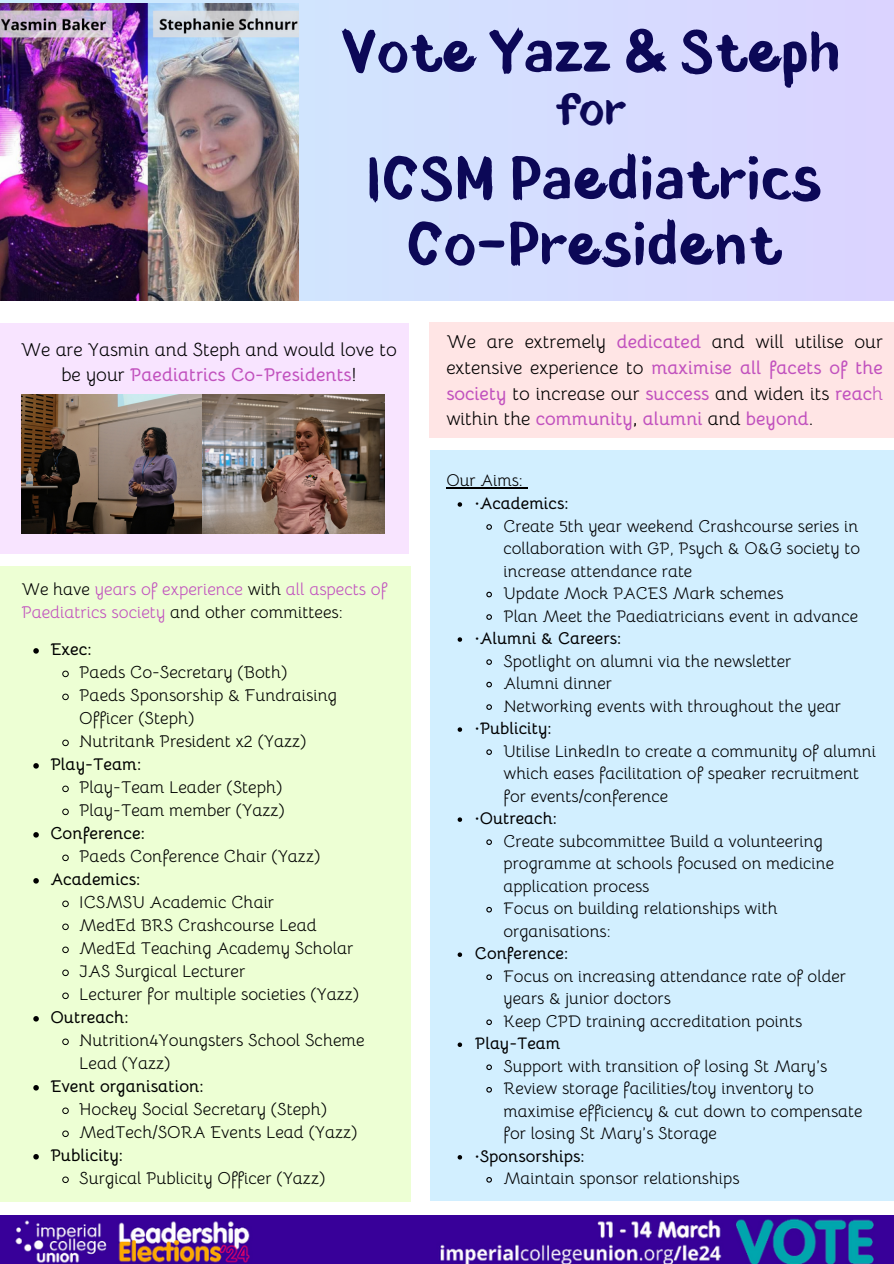
<style>
.page{position:relative;width:894px;height:1264px;background:#fff}
.page>*{position:absolute;margin:0;border:0;box-sizing:border-box;transform-origin:0 0}
.t1{font:700 58.8px/65.6px "Blushes";color:#0c0857;text-align:center}
.t2{font:700 58.05px "Blushes";color:#0c0857}
.t3{font:700 46.2px "Blushes";color:#0c0857}
.t4{font:18.6px/25.8px "Bellota";color:#000;text-align:center}
.t5{font:17.1px/23px "Bellota";color:#000}
.t6{font:17.1px/23px "Bellota";color:#c151be}
.t7{font:700 17.1px "Bellota";color:#000}
.t8{font:16.8px/22.5px "Bellota";color:#000}
.t9{font:700 16.8px "Bellota";color:#000}
.s1{font-weight:700;color:#c151be}
.s2{color:#000}
.s3{color:#c151be}
.s4{font-weight:700}
</style>
<div class="page">
<div style="left:0;top:0;width:893px;height:301px;background:#d6dcff"></div>
<div style="left:0;top:323px;width:409px;height:230px;background:#f8e4ff"></div>
<img style="left:0;top:1215px;width:893px;height:48px">
<img style="left:0;top:3px;width:298px;height:297px">
<img style="left:21px;top:394px;width:363px;height:139px">
<div style="left:0;top:565px;width:410px;height:636px;background:#edffd4"></div>
<svg style="left:33px;top:648px;width:6px;height:5px"></svg>
<svg style="left:62px;top:670px;width:7px;height:7px"></svg>
<svg style="left:62px;top:693px;width:7px;height:7px"></svg>
<svg style="left:62px;top:739px;width:7px;height:7px"></svg>
<svg style="left:33px;top:763px;width:6px;height:5px"></svg>
<svg style="left:62px;top:785px;width:7px;height:7px"></svg>
<svg style="left:62px;top:808px;width:7px;height:7px"></svg>
<svg style="left:33px;top:832px;width:6px;height:5px"></svg>
<svg style="left:62px;top:854px;width:7px;height:7px"></svg>
<svg style="left:33px;top:878px;width:6px;height:5px"></svg>
<svg style="left:62px;top:900px;width:7px;height:7px"></svg>
<svg style="left:62px;top:923px;width:7px;height:7px"></svg>
<svg style="left:62px;top:946px;width:7px;height:7px"></svg>
<svg style="left:62px;top:969px;width:7px;height:7px"></svg>
<svg style="left:62px;top:992px;width:7px;height:7px"></svg>
<svg style="left:33px;top:1016px;width:6px;height:5px"></svg>
<svg style="left:62px;top:1038px;width:7px;height:7px"></svg>
<svg style="left:33px;top:1085px;width:6px;height:5px"></svg>
<svg style="left:62px;top:1107px;width:7px;height:7px"></svg>
<svg style="left:62px;top:1130px;width:7px;height:7px"></svg>
<svg style="left:33px;top:1154px;width:6px;height:5px"></svg>
<svg style="left:62px;top:1176px;width:7px;height:7px"></svg>
<div style="left:429px;top:323px;width:464px;height:115px;background:#ffe5e5"></div>
<div style="left:430px;top:450px;width:463px;height:750px;background:#d2efff"></div>
<hr style="left:446px;top:487px;width:76px;height:1px;background:#000">
<svg style="left:457px;top:502px;width:5px;height:4px"></svg>
<svg style="left:486px;top:524px;width:6px;height:6px"></svg>
<svg style="left:486px;top:591px;width:6px;height:7px"></svg>
<svg style="left:486px;top:614px;width:6px;height:6px"></svg>
<svg style="left:457px;top:637px;width:5px;height:4px"></svg>
<svg style="left:486px;top:659px;width:6px;height:6px"></svg>
<svg style="left:486px;top:681px;width:6px;height:7px"></svg>
<svg style="left:486px;top:704px;width:6px;height:6px"></svg>
<svg style="left:457px;top:727px;width:5px;height:4px"></svg>
<svg style="left:486px;top:749px;width:6px;height:6px"></svg>
<svg style="left:457px;top:817px;width:5px;height:4px"></svg>
<svg style="left:486px;top:839px;width:6px;height:6px"></svg>
<svg style="left:486px;top:906px;width:6px;height:7px"></svg>
<svg style="left:457px;top:952px;width:5px;height:4px"></svg>
<svg style="left:486px;top:974px;width:6px;height:6px"></svg>
<svg style="left:486px;top:1019px;width:6px;height:6px"></svg>
<svg style="left:457px;top:1042px;width:5px;height:4px"></svg>
<svg style="left:486px;top:1064px;width:6px;height:6px"></svg>
<svg style="left:486px;top:1087px;width:6px;height:6px"></svg>
<svg style="left:457px;top:1155px;width:5px;height:4px"></svg>
<svg style="left:486px;top:1177px;width:6px;height:6px"></svg>
<p class="t2" style="left:340px;top:12px;width:501px">Vote Yazz &amp; Steph</p>
<p class="t3" style="left:555px;top:77px;width:72px">for</p>
<p class="t1" style="left:366px;top:147px;width:457px">ICSM Paediatrics<br>Co-President</p>
<p class="t4" style="left:21px;top:336px;width:377px">We are Yasmin and Steph and would love to be your <span class="s1">Paediatrics Co-Presidents</span>!</p>
<p class="t6" style="left:21px;top:577px;width:367px"><span class="s2">We have</span> years of experience <span class="s2">with</span> all aspects of<br>Paediatrics society <span class="s2">and other committees:</span></p>
<p class="t7" style="left:50px;top:639px;width:43px">Exec:</p>
<p class="t5" style="left:79px;top:661px;width:209px">Paeds Co-Secretary (Both)</p>
<p class="t5" style="left:79px;top:684px;width:259px">Paeds Sponsorship &amp; Fundraising<br>Officer (Steph)</p>
<p class="t5" style="left:79px;top:730px;width:228px">Nutritank President x2 (Yazz)</p>
<p class="t7" style="left:50px;top:754px;width:92px">Play-Team:</p>
<p class="t5" style="left:79px;top:776px;width:204px">Play-Team Leader (Steph)</p>
<p class="t5" style="left:79px;top:799px;width:207px">Play-Team member (Yazz)</p>
<p class="t7" style="left:50px;top:822px;width:96px">Conference:</p>
<p class="t5" style="left:79px;top:845px;width:242px">Paeds Conference Chair (Yazz)</p>
<p class="t7" style="left:50px;top:868px;width:92px">Academics:</p>
<p class="t5" style="left:79px;top:891px;width:196px">ICSMSU Academic Chair</p>
<p class="t5" style="left:79px;top:914px;width:239px">MedEd BRS Crashcourse Lead</p>
<p class="t5" style="left:79px;top:937px;width:275px">MedEd Teaching Academy Scholar</p>
<p class="t5" style="left:79px;top:960px;width:167px">JAS Surgical Lecturer</p>
<p class="t5" style="left:79px;top:983px;width:281px">Lecturer for multiple societies (Yazz)</p>
<p class="t7" style="left:50px;top:1006px;width:80px">Outreach:</p>
<p class="t5" style="left:79px;top:1029px;width:287px">Nutrition4Youngsters School Scheme<br>Lead (Yazz)</p>
<p class="t7" style="left:50px;top:1075px;width:155px">Event organisation:</p>
<p class="t5" style="left:79px;top:1098px;width:249px">Hockey Social Secretary (Steph)</p>
<p class="t5" style="left:79px;top:1121px;width:279px">MedTech/SORA Events Lead (Yazz)</p>
<p class="t7" style="left:50px;top:1144px;width:74px">Publicity:</p>
<p class="t5" style="left:79px;top:1167px;width:247px">Surgical Publicity Officer (Yazz)</p>
<p class="t4" style="left:446px;top:328px;width:438px;text-align:justify">We are extremely <span class="s1">dedicated</span> and will utilise our extensive experience to <span class="s1">maximise all facets of the society</span> to increase our <span class="s1">success</span> and widen its <span class="s1">reac</span><span class="s3">h </span>within the <span class="s1">community</span><span class="s4">,</span> <span class="s1">alumni</span> and <span class="s1">beyond</span>.</p>
<p class="t8" style="left:446px;top:469px;width:78px">Our Aims:</p>
<p class="t9" style="left:475px;top:492px;width:95px">·Academics:</p>
<p class="t8" style="left:503px;top:514px;width:358px;text-align:justify">Create 5th year weekend Crashcourse series in collaboration with GP, Psych &amp; O&amp;G society to increase attendance rate</p>
<p class="t8" style="left:503px;top:582px;width:281px">Update Mock PACES Mark schemes</p>
<p class="t8" style="left:503px;top:604px;width:356px">Plan Meet the Paediatricians event in advance</p>
<p class="t9" style="left:475px;top:627px;width:148px">·Alumni &amp; Careers:</p>
<p class="t8" style="left:503px;top:649px;width:289px">Spotlight on alumni via the newsletter</p>
<p class="t8" style="left:503px;top:672px;width:110px">Alumni dinner</p>
<p class="t8" style="left:503px;top:694px;width:339px">Networking events with throughout the year</p>
<p class="t9" style="left:475px;top:717px;width:78px">·Publicity:</p>
<p class="t8" style="left:503px;top:739px;width:374px">Utilise LinkedIn to create a community of alumni which eases facilitation of speaker recruitment for events/conference</p>
<p class="t9" style="left:475px;top:807px;width:83px">·Outreach:</p>
<p class="t8" style="left:503px;top:829px;width:332px">Create subcommittee Build a volunteering programme at schools focused on medicine application process</p>
<p class="t8" style="left:503px;top:897px;width:275px">Focus on building relationships with organisations:</p>
<p class="t9" style="left:475px;top:942px;width:95px">Conference:</p>
<p class="t8" style="left:503px;top:964px;width:344px">Focus on increasing attendance rate of older years &amp; junior doctors</p>
<p class="t8" style="left:503px;top:1009px;width:300px">Keep CPD training accreditation points</p>
<p class="t9" style="left:475px;top:1032px;width:87px">Play-Team</p>
<p class="t8" style="left:503px;top:1054px;width:325px">Support with transition of losing St Mary’s</p>
<p class="t8" style="left:503px;top:1077px;width:360px">Review storage facilities/toy inventory to maximise efficiency &amp; cut down to compensate for losing St Mary’s Storage</p>
<p class="t9" style="left:475px;top:1145px;width:111px">·Sponsorships:</p>
<p class="t8" style="left:503px;top:1167px;width:237px">Maintain sponsor relationships</p>
</div>
